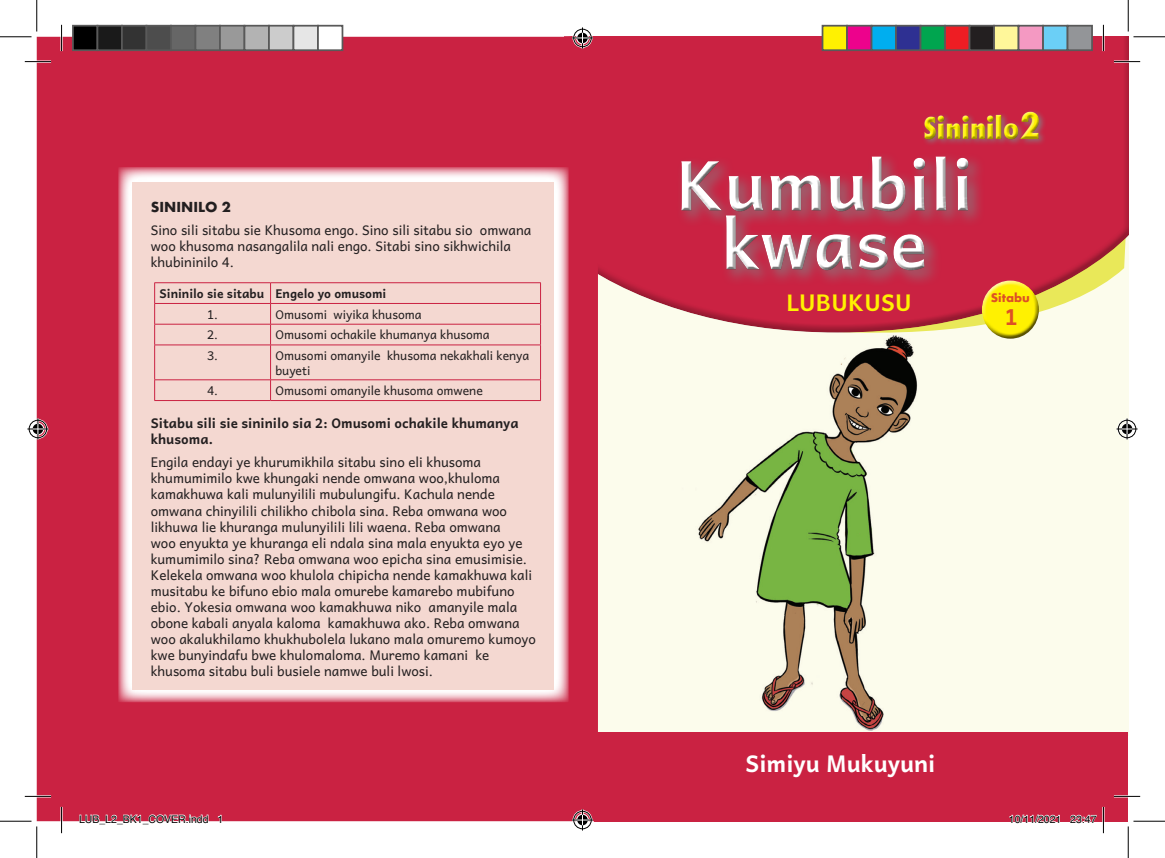
<style>
.page{position:relative;width:1165px;height:858px;background:#fff}
.page>*{position:absolute;margin:0;border:0;box-sizing:border-box;transform-origin:0 0}
.t1{font:700 69.12px/58.8px "Andika New Basic";color:#fff;text-align:center}
.t2{font:800 condensed 29.22px "Futura";color:#fff101}
.t3{font:700 23.1px "Andika New Basic";color:#fff}
.t4{font:700 23.1px "Andika New Basic";color:#fff101}
.t5{font:700 22.22px "Andika New Basic";color:#dd5026}
.t6{font:13.47px/16.1px "Andika New Basic";color:#231f20}
.t7{font:700 13.47px/16.1px "Andika New Basic";color:#231f20}
.t8{font:700 13.47px "Futura";color:#231f20}
.t9{font:12.25px/14.7px "Andika New Basic";color:#231f20}
.t10{font:700 12.25px "Andika New Basic";color:#231f20}
.t11{font:700 11.55px "Futura";color:#dd5026}
.t12{font:10.5px "Helvetica";color:#000}
.s1{font-size:35.52px}
</style>
<div class="page">
<img style="left:598px;top:337px;width:530px;height:394px">
<div style="left:595px;top:731px;width:533px;height:90px;background:#ca2242"></div>
<div style="left:563px;top:37px;width:565px;height:297px;background:#231f20;opacity:.3"></div>
<div style="left:676px;top:151px;width:310px;height:137px;background:#828487;opacity:.75"></div>
<svg style="left:677px;top:155px;width:295px;height:119px;background:#b63952"></svg>
<div style="left:979px;top:279px;width:60px;height:46px;background:#fff;opacity:.75"></div>
<div style="left:981px;top:289px;width:58px;height:51px;background:#231f20;opacity:.75"></div>
<div style="left:922px;top:109px;width:125px;height:38px;background:#c62745"></div>
<div style="left:921px;top:107px;width:121px;height:32px;background:#ca2242"></div>
<div style="left:921px;top:112px;width:121px;height:30px;background:#231f20;opacity:.75"></div>
<div style="left:37px;top:37px;width:561px;height:784px;background:#ca2242"></div>
<svg style="left:118px;top:167px;width:451px;height:535px"></svg>
<div style="left:132px;top:182px;width:422px;height:507px;background:#f4d8d1"></div>
<hr style="left:154px;top:282px;width:117px;height:1px;background:#ca2242">
<hr style="left:271px;top:282px;width:270px;height:1px;background:#ca2242">
<hr style="left:154px;top:303px;width:117px;height:1px;background:#ca2242">
<hr style="left:271px;top:303px;width:270px;height:1px;background:#ca2242">
<svg style="left:154px;top:283px;width:1px;height:61px"></svg>
<hr style="left:154px;top:324px;width:117px;height:1px;background:#ca2242">
<svg style="left:270px;top:283px;width:1px;height:61px"></svg>
<hr style="left:271px;top:324px;width:270px;height:1px;background:#ca2242">
<svg style="left:540px;top:283px;width:1px;height:61px"></svg>
<hr style="left:154px;top:345px;width:1px;height:34px;background:#ca2242">
<hr style="left:154px;top:344px;width:117px;height:1px;background:#ca2242">
<hr style="left:270px;top:345px;width:1px;height:34px;background:#ca2242">
<hr style="left:271px;top:344px;width:270px;height:1px;background:#ca2242">
<hr style="left:540px;top:345px;width:1px;height:34px;background:#ca2242">
<svg style="left:154px;top:380px;width:1px;height:20px"></svg>
<hr style="left:154px;top:379px;width:117px;height:1px;background:#ca2242">
<hr style="left:154px;top:400px;width:117px;height:1px;background:#ca2242">
<svg style="left:270px;top:380px;width:1px;height:20px"></svg>
<hr style="left:271px;top:379px;width:270px;height:1px;background:#ca2242">
<svg style="left:540px;top:380px;width:1px;height:20px"></svg>
<hr style="left:271px;top:400px;width:270px;height:1px;background:#ca2242">
<hr style="left:25px;top:60px;width:26px;height:3px;background:#fff">
<hr style="left:1114px;top:60px;width:26px;height:3px;background:#fff">
<hr style="left:25px;top:795px;width:26px;height:2px;background:#fff">
<hr style="left:1114px;top:795px;width:26px;height:2px;background:#fff">
<hr style="left:60px;top:25px;width:3px;height:26px;background:#fff">
<hr style="left:60px;top:806px;width:3px;height:26px;background:#fff">
<hr style="left:1102px;top:25px;width:2px;height:26px;background:#fff">
<hr style="left:1102px;top:806px;width:2px;height:26px;background:#fff">
<svg style="left:25px;top:61px;width:26px;height:1px"></svg>
<svg style="left:1114px;top:61px;width:26px;height:1px"></svg>
<svg style="left:25px;top:795px;width:26px;height:1px"></svg>
<svg style="left:1114px;top:795px;width:26px;height:1px"></svg>
<svg style="left:61px;top:25px;width:1px;height:26px"></svg>
<svg style="left:61px;top:806px;width:1px;height:26px"></svg>
<svg style="left:1103px;top:25px;width:1px;height:26px"></svg>
<svg style="left:1103px;top:806px;width:1px;height:26px"></svg>
<hr style="left:0;top:36px;width:32px;height:1px;background:#000">
<hr style="left:1133px;top:36px;width:32px;height:1px;background:#000">
<hr style="left:0;top:820px;width:32px;height:1px;background:#000">
<hr style="left:1133px;top:820px;width:32px;height:1px;background:#000">
<hr style="left:36px;top:0;width:1px;height:32px;background:#000">
<hr style="left:36px;top:826px;width:1px;height:31px;background:#000">
<hr style="left:1128px;top:0;width:1px;height:32px;background:#000">
<hr style="left:1128px;top:826px;width:1px;height:31px;background:#000">
<svg style="left:572px;top:27px;width:21px;height:21px"></svg>
<svg style="left:572px;top:809px;width:21px;height:21px"></svg>
<svg style="left:27px;top:418px;width:21px;height:21px"></svg>
<svg style="left:1116px;top:418px;width:21px;height:21px"></svg>
<div style="left:73px;top:26px;width:24px;height:24px;background:#000"></div>
<div style="left:72px;top:25px;width:26px;height:26px;border:2px solid #595959"></div>
<div style="left:97px;top:26px;width:25px;height:24px;background:#1a1a1a"></div>
<div style="left:97px;top:25px;width:26px;height:26px;border:2px solid #595959"></div>
<div style="left:122px;top:26px;width:24px;height:24px;background:#333"></div>
<div style="left:121px;top:25px;width:26px;height:26px;border:2px solid #595959"></div>
<div style="left:146px;top:26px;width:25px;height:24px;background:#4d4d4d"></div>
<div style="left:146px;top:25px;width:26px;height:26px;border:2px solid #595959"></div>
<div style="left:171px;top:26px;width:24px;height:24px;background:#666"></div>
<div style="left:170px;top:25px;width:26px;height:26px;border:2px solid #595959"></div>
<div style="left:195px;top:26px;width:25px;height:24px;background:#808080"></div>
<div style="left:195px;top:25px;width:26px;height:26px;border:2px solid #595959"></div>
<div style="left:220px;top:26px;width:24px;height:24px;background:#999"></div>
<div style="left:219px;top:25px;width:26px;height:26px;border:2px solid #595959"></div>
<div style="left:244px;top:26px;width:25px;height:24px;background:#b3b3b3"></div>
<div style="left:244px;top:25px;width:26px;height:26px;border:2px solid #595959"></div>
<div style="left:269px;top:26px;width:24px;height:24px;background:#ccc"></div>
<div style="left:268px;top:25px;width:26px;height:26px;border:2px solid #595959"></div>
<div style="left:293px;top:26px;width:25px;height:24px;background:#e6e6e6"></div>
<div style="left:293px;top:25px;width:26px;height:26px;border:2px solid #595959"></div>
<div style="left:318px;top:26px;width:24px;height:24px;background:#fff"></div>
<div style="left:317px;top:25px;width:26px;height:26px;border:2px solid #595959"></div>
<div style="left:822px;top:26px;width:25px;height:24px;background:#fff101"></div>
<div style="left:822px;top:25px;width:26px;height:26px;border:2px solid #595959"></div>
<div style="left:847px;top:26px;width:24px;height:24px;background:#ed028c"></div>
<div style="left:846px;top:25px;width:26px;height:26px;border:2px solid #595959"></div>
<div style="left:871px;top:26px;width:25px;height:24px;background:#00aeef"></div>
<div style="left:871px;top:25px;width:26px;height:26px;border:2px solid #595959"></div>
<div style="left:896px;top:26px;width:24px;height:24px;background:#2e3092"></div>
<div style="left:895px;top:25px;width:26px;height:26px;border:2px solid #595959"></div>
<div style="left:920px;top:26px;width:25px;height:24px;background:#00a54f"></div>
<div style="left:920px;top:25px;width:26px;height:26px;border:2px solid #595959"></div>
<div style="left:945px;top:26px;width:24px;height:24px;background:#ee1d23"></div>
<div style="left:944px;top:25px;width:26px;height:26px;border:2px solid #595959"></div>
<div style="left:969px;top:26px;width:25px;height:24px;background:#231f20"></div>
<div style="left:969px;top:25px;width:26px;height:26px;border:2px solid #595959"></div>
<div style="left:994px;top:26px;width:24px;height:24px;background:#fff79a"></div>
<div style="left:993px;top:25px;width:26px;height:26px;border:2px solid #595959"></div>
<div style="left:1018px;top:26px;width:25px;height:24px;background:#f499c2"></div>
<div style="left:1018px;top:25px;width:26px;height:26px;border:2px solid #595959"></div>
<div style="left:1043px;top:26px;width:24px;height:24px;background:#6bcff6"></div>
<div style="left:1042px;top:25px;width:26px;height:26px;border:2px solid #595959"></div>
<div style="left:1067px;top:26px;width:25px;height:24px;background:#939598"></div>
<div style="left:1067px;top:25px;width:26px;height:26px;border:2px solid #595959"></div>
<svg style="left:79px;top:814px;width:130px;height:8px"></svg>
<svg style="left:218px;top:814px;width:4px;height:8px"></svg>
<svg style="left:1009px;top:814px;width:51px;height:8px"></svg>
<svg style="left:1070px;top:814px;width:27px;height:8px"></svg>
<p class="t8" style="left:151px;top:197px;width:82px">SININILO 2</p>
<p class="t6" style="left:151px;top:220px;width:382px">Sino sili sitabu sie Khusoma engo. Sino sili sitabu sio omwana woo khusoma nasangalila nali engo. Sitabi sino sikhwichila khubininilo 4.</p>
<p class="t10" style="left:160px;top:282px;width:106px">Sininilo sie sitabu</p>
<p class="t10" style="left:275px;top:282px;width:113px">Engelo yo omusomi</p>
<p class="t9" style="left:207px;top:305px;width:12px">1.</p>
<p class="t9" style="left:275px;top:305px;width:148px">Omusomi wiyika khusoma</p>
<p class="t9" style="left:207px;top:325px;width:12px">2.</p>
<p class="t9" style="left:275px;top:325px;width:216px">Omusomi ochakile khumanya khusoma</p>
<p class="t9" style="left:207px;top:346px;width:12px">3.</p>
<p class="t9" style="left:275px;top:346px;width:255px">Omusomi omanyile khusoma nekakhali kenya buyeti</p>
<p class="t9" style="left:207px;top:381px;width:12px">4.</p>
<p class="t9" style="left:275px;top:381px;width:209px">Omusomi omanyile khusoma omwene</p>
<p class="t7" style="left:151px;top:413px;width:369px">Sitabu sili sie sininilo sia 2: Omusomi ochakile khumanya khusoma.</p>
<p class="t6" style="left:151px;top:452px;width:387px">Engila endayi ye khurumikhila sitabu sino eli khusoma khumumimilo kwe khungaki nende omwana woo,khuloma kamakhuwa kali mulunyilili mubulungifu. Kachula nende omwana chinyilili chilikho chibola sina. Reba omwana woo likhuwa lie khuranga mulunyilili lili waena. Reba omwana<br>woo enyukta ye khuranga eli ndala sina mala enyukta eyo ye kumumimilo sina? Reba omwana woo epicha sina emusimisie.<br>Kelekela omwana woo khulola chipicha nende kamakhuwa kali musitabu ke bifuno ebio mala omurebe kamarebo mubifuno ebio. Yokesia omwana woo kamakhuwa niko amanyile mala obone kabali anyala kaloma kamakhuwa ako. Reba omwana woo akalukhilamo khukhubolela lukano mala omuremo kumoyo kwe bunyindafu bwe khulomaloma. Muremo kamani ke khusoma sitabu buli busiele namwe buli lwosi.</p>
<h2 class="t2" style="left:923px;top:108px;width:118px">Sininilo<span class="s1">2</span></h2>
<h1 class="t1" style="left:676px;top:146px;width:299px">Kumubili kwase</h1>
<p class="t4" style="left:786px;top:281px;width:127px">LUBUKUSU</p>
<p class="t11" style="left:991px;top:289px;width:41px">Sitabu</p>
<p class="t5" style="left:1005px;top:296px;width:14px">1</p>
<p class="t3" style="left:745px;top:742px;width:191px">Simiyu Mukuyuni</p>
<p class="t12" style="left:79px;top:810px;width:146px">LUB_L2_BK1_COVER.indd 1</p>
<p class="t12" style="left:1009px;top:810px;width:89px">10/11/2021 23:47</p>
</div>
